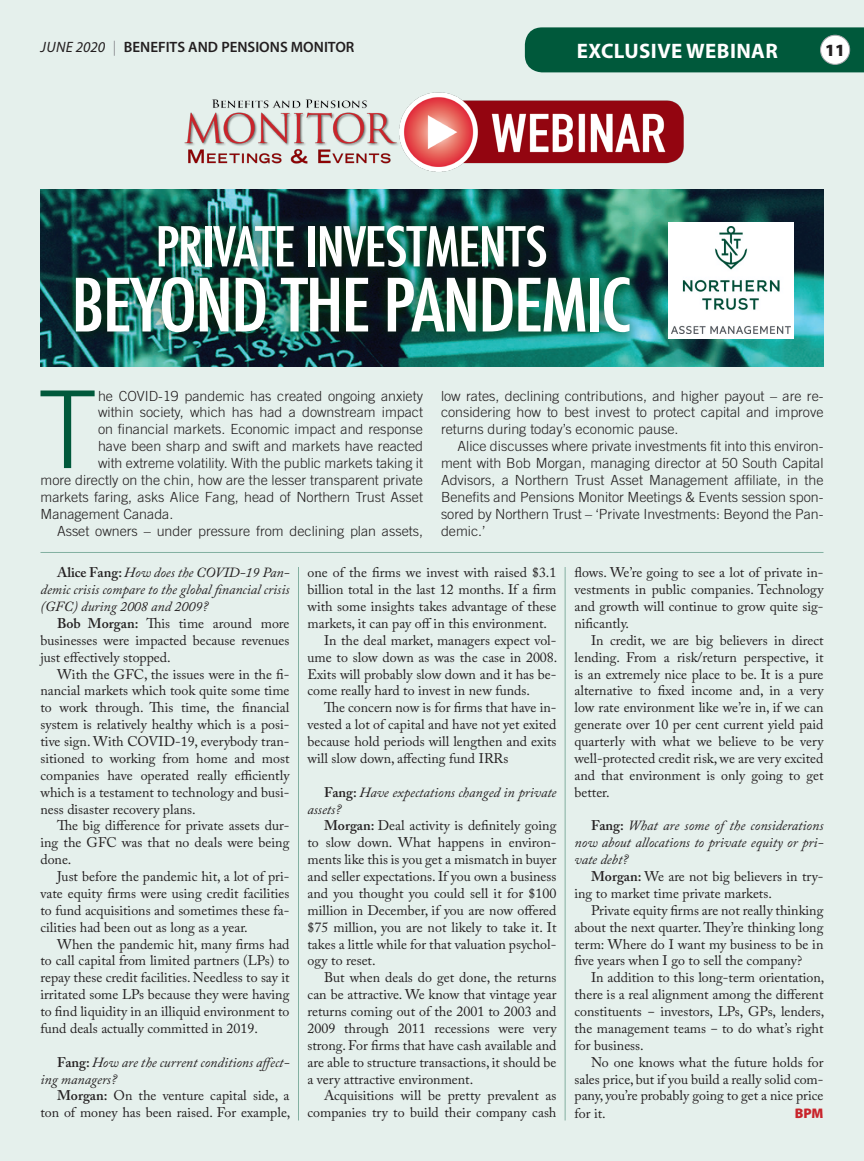
<style>
.page{position:relative;width:864px;height:1161px;background:#e5f0ec}
.page>*{position:absolute;margin:0;border:0;box-sizing:border-box;transform-origin:0 0}
.BodyCopy_10_11_5_Cas{font:300 107.4px "Trade Gothic";color:#00593b}
.Endnotes_7_8_8_Myria{font:500 condensed 71.25px "Futura";letter-spacing:-.03em;color:#fff;scale:1.15 1}
.Endnotes_7_8_8_Myria-2{font:500 condensed 53.4px "Futura";letter-spacing:-.03em;color:#fff;scale:1.15 1}
.Head_Feature_Dept_14{font:700 21px "Myriad Pro";letter-spacing:.02em;color:#fff}
.Page_number_11_5_Myr{font:900 17.25px "Myriad Pro";color:#231f20}
.Folio_right_pg_10_11{font:600 15px "Myriad Pro";color:#231f20}
.BodyCopy_10_11_5_Cas-2{font:13.95px/16.8px "Adobe Caslon Pro";color:#231f20;text-align:justify}
.BodyCopy_10_11_5_Cas-3{font:300 13.95px/16.8px "Trade Gothic";color:#231f20;text-align:justify}
.BodyCopy_10_11_5_Cas-4{font:italic 13.95px/16.8px "Adobe Caslon Pro";color:#231f20;text-align:justify}
.BodyCopy_10_11_5_Cas-5{font:900 13.95px "Myriad Pro";color:#c8242b}
.s1{font-weight:400;font-style:italic}
.s2{font-weight:400;color:#939598}
.s3{font-weight:600;font-style:normal}
.s4{font-weight:600}
</style>
<div class="page">
<img style="left:40px;top:190px;width:784px;height:177px">
<img style="left:184px;top:92px;width:500px;height:80px">
<div style="left:63px;top:214px;width:579px;height:130px;background:#003b07;opacity:.92"></div>
<div style="left:525px;top:27px;width:339px;height:45px;background:#00593b"></div>
<div style="left:821px;top:35px;width:29px;height:29px;background:#fff;border-radius:50%"></div>
<div style="left:820px;top:35px;width:30px;height:30px;border:1px solid #a8a9ad;border-radius:50%"></div>
<hr style="left:40px;top:552px;width:784px;height:1px;background:#83b0a1">
<hr style="left:298px;top:567px;width:1px;height:553px;background:#83b0a1">
<hr style="left:565px;top:567px;width:1px;height:553px;background:#83b0a1">
<div style="left:668px;top:222px;width:126px;height:117px;background:#fff"></div>
<img style="left:671px;top:226px;width:119px;height:107px">
<p class="Folio_right_pg_10_11" style="left:41px;top:37px;width:315px"><span class="s1">JUNE 2020</span> <span class="s2">|</span> BENEFITS AND PENSIONS MONITOR</p>
<p class="Head_Feature_Dept_14" style="left:577px;top:38px;width:203px">EXCLUSIVE WEBINAR</p>
<p class="Page_number_11_5_Myr" style="left:825px;top:39px;width:21px">11</p>
<p class="Endnotes_7_8_8_Myria-2" style="left:155px;top:212px;width:343px">PRIVATE INVESTMENTS</p>
<p class="Endnotes_7_8_8_Myria" style="left:71px;top:260px;width:489px">BEYOND THE PANDEMIC</p>
<p class="BodyCopy_10_11_5_Cas" style="left:37px;top:366px;width:62px">T</p>
<p class="BodyCopy_10_11_5_Cas-3" style="left:98px;top:387px;width:326px">he COVID-19 pandemic has created ongoing anxiety</p>
<p class="BodyCopy_10_11_5_Cas-3" style="left:98px;top:404px;width:326px">within society, which has had a downstream impact</p>
<p class="BodyCopy_10_11_5_Cas-3" style="left:98px;top:421px;width:326px">on financial markets. Economic impact and response</p>
<p class="BodyCopy_10_11_5_Cas-3" style="left:98px;top:438px;width:327px">have been sharp and swift and markets have reacted</p>
<p class="BodyCopy_10_11_5_Cas-3" style="left:98px;top:455px;width:326px">with extreme volatility. With the public markets taking it</p>
<p class="BodyCopy_10_11_5_Cas-3" style="left:40px;top:471px;width:384px">more directly on the chin, how are the lesser transparent private</p>
<p class="BodyCopy_10_11_5_Cas-3" style="left:40px;top:488px;width:384px">markets faring, asks Alice Fang, head of Northern Trust Asset</p>
<p class="BodyCopy_10_11_5_Cas-3" style="left:40px;top:505px;width:134px">Management Canada.</p>
<p class="BodyCopy_10_11_5_Cas-3" style="left:57px;top:522px;width:368px">Asset owners – under pressure from declining plan assets,</p>
<p class="BodyCopy_10_11_5_Cas-3" style="left:441px;top:387px;width:384px">low rates, declining contributions, and higher payout – are re&shy;considering how to best invest to protect capital and improve returns during today’s economic pause.</p>
<p class="BodyCopy_10_11_5_Cas-3" style="left:441px;top:438px;width:384px;text-indent:16px">Alice discusses where private investments fit into this environ&shy;ment with Bob Morgan, managing director at 50 South Capital Advisors, a Northern Trust Asset Management affiliate, in the Benefits and Pensions Monitor Meetings &amp; Events session spon&shy;sored by Northern Trust – ‘Private Investments: Beyond the Pan&shy;demic.’</p>
<p class="BodyCopy_10_11_5_Cas-4" style="left:40px;top:564px;width:251px;text-indent:16px"><span class="s3">Alice Fang:</span> How does the COVID-19 Pan&shy;demic crisis compare to the global financial crisis (GFC) during 2008 and 2009?</p>
<p class="BodyCopy_10_11_5_Cas-2" style="left:40px;top:615px;width:251px;text-indent:16px"><span class="s4">Bob Morgan:</span> This time around more businesses were impacted because revenues just effectively stopped.</p>
<p class="BodyCopy_10_11_5_Cas-2" style="left:40px;top:665px;width:251px;text-indent:16px">With the GFC, the issues were in the fi&shy;nancial markets which took quite some time to work through. This time, the financial system is relatively healthy which is a posi&shy;tive sign. With COVID-19, everybody tran&shy;sitioned to working from home and most companies have operated really efficiently which is a testament to technology and busi&shy;ness disaster recovery plans.</p>
<p class="BodyCopy_10_11_5_Cas-2" style="left:40px;top:817px;width:251px;text-indent:16px">The big difference for private assets dur&shy;ing the GFC was that no deals were being done.</p>
<p class="BodyCopy_10_11_5_Cas-2" style="left:40px;top:868px;width:251px;text-indent:16px">Just before the pandemic hit, a lot of pri&shy;vate equity firms were using credit facilities to fund acquisitions and sometimes these fa&shy;cilities had been out as long as a year.</p>
<p class="BodyCopy_10_11_5_Cas-2" style="left:40px;top:935px;width:251px;text-indent:16px">When the pandemic hit, many firms had to call capital from limited partners (LPs) to repay these credit facilities. Needless to say it irritated some LPs because they were having to find liquidity in an illiquid environment to fund deals actually committed in 2019.</p>
<p class="BodyCopy_10_11_5_Cas-4" style="left:40px;top:1053px;width:250px;text-indent:16px"><span class="s3">Fang:</span> How are the current conditions affect&shy;ing managers?</p>
<p class="BodyCopy_10_11_5_Cas-2" style="left:40px;top:1087px;width:251px;text-align:right"><span class="s4">Morgan:</span> On the venture capital side, a ton of money has been raised. For example,</p>
<p class="BodyCopy_10_11_5_Cas-2" style="left:308px;top:564px;width:251px">one of the firms we invest with raised $3.1 billion total in the last 12 months. If a firm with some insights takes advantage of these markets, it can pay off in this environment.</p>
<p class="BodyCopy_10_11_5_Cas-2" style="left:308px;top:632px;width:251px;text-indent:16px">In the deal market, managers expect vol&shy;ume to slow down as was the case in 2008.<br>Exits will probably slow down and it has be&shy;come really hard to invest in new funds.</p>
<p class="BodyCopy_10_11_5_Cas-2" style="left:308px;top:699px;width:251px;text-indent:16px">The concern now is for firms that have in&shy;vested a lot of capital and have not yet exited because hold periods will lengthen and exits will slow down, affecting fund IRRs</p>
<p class="BodyCopy_10_11_5_Cas-4" style="left:308px;top:783px;width:250px;text-indent:16px"><span class="s3">Fang:</span> Have expectations changed in private assets?</p>
<p class="BodyCopy_10_11_5_Cas-2" style="left:308px;top:817px;width:251px;text-indent:16px"><span class="s4">Morgan:</span> Deal activity is definitely going to slow down. What happens in environ&shy;ments like this is you get a mismatch in buyer and seller expectations. If you own a business and you thought you could sell it for $100 million in December, if you are now offered $75 million, you are not likely to take it. It takes a little while for that valuation psychol&shy;ogy to reset.</p>
<p class="BodyCopy_10_11_5_Cas-2" style="left:308px;top:969px;width:251px;text-indent:16px">But when deals do get done, the returns can be attractive. We know that vintage year returns coming out of the 2001 to 2003 and 2009 through 2011 recessions were very strong. For firms that have cash available and are able to structure transactions, it should be a very attractive environment.</p>
<p class="BodyCopy_10_11_5_Cas-2" style="left:308px;top:1087px;width:251px;text-align:right">Acquisitions will be pretty prevalent as companies try to build their company cash</p>
<p class="BodyCopy_10_11_5_Cas-2" style="left:574px;top:564px;width:251px">flows. We’re going to see a lot of private in&shy;vestments in public companies. Technology and growth will continue to grow quite sig&shy;nificantly.</p>
<p class="BodyCopy_10_11_5_Cas-2" style="left:574px;top:631px;width:251px;text-indent:16px">In credit, we are big believers in direct lending. From a risk/return perspective, it is an extremely nice place to be. It is a pure alternative to fixed income and, in a very low rate environment like we’re in, if we can generate over 10 per cent current yield paid quarterly with what we believe to be very well-protected credit risk, we are very excited and that environment is only going to get better.</p>
<p class="BodyCopy_10_11_5_Cas-4" style="left:574px;top:817px;width:251px;text-indent:16px"><span class="s3">Fang:</span> What are some of the considerations now about allocations to private equity or pri&shy;vate debt?</p>
<p class="BodyCopy_10_11_5_Cas-2" style="left:574px;top:868px;width:251px;text-indent:16px"><span class="s4">Morgan:</span> We are not big believers in try&shy;ing to market time private markets.</p>
<p class="BodyCopy_10_11_5_Cas-2" style="left:574px;top:902px;width:251px;text-indent:16px">Private equity firms are not really thinking about the next quarter. They’re thinking long term: Where do I want my business to be in five years when I go to sell the company?</p>
<p class="BodyCopy_10_11_5_Cas-2" style="left:574px;top:969px;width:251px;text-indent:16px">In addition to this long-term orientation, there is a real alignment among the different constituents ‒ investors, LPs, GPs, lenders, the management teams ‒ to do what’s right for business.</p>
<p class="BodyCopy_10_11_5_Cas-2" style="left:574px;top:1053px;width:251px;text-indent:16px">No one knows what the future holds for sales price, but if you build a really solid com&shy;pany, you’re probably going to get a nice price for it.</p>
<p class="BodyCopy_10_11_5_Cas-5" style="left:795px;top:1104px;width:30px">BPM</p>
</div>
